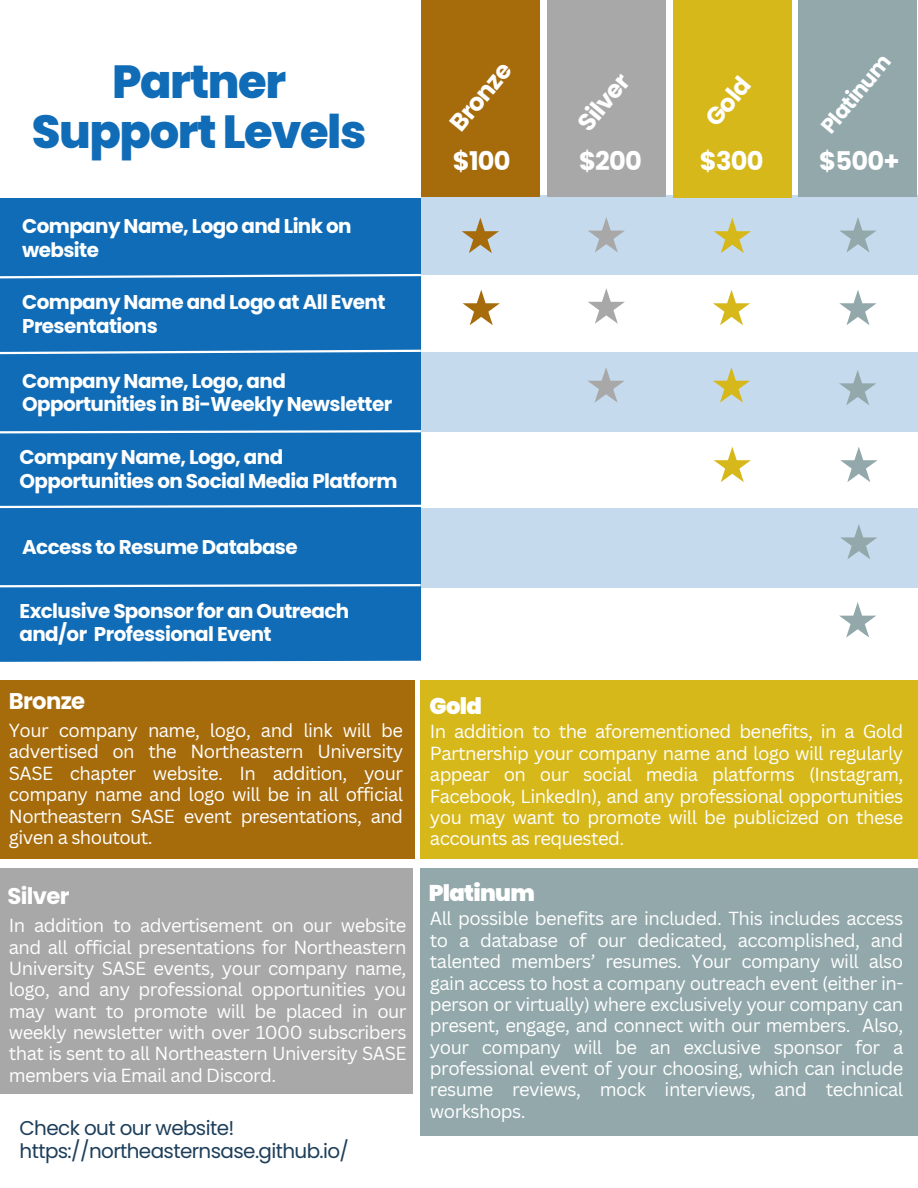
<style>
.page{position:relative;width:918px;height:1188px;background:#fff}
.page>*{position:absolute;margin:0;border:0;box-sizing:border-box;transform-origin:0 0}
.t1{font:800 46.35px/49.5px "Poppins";letter-spacing:-.03em;color:#106cb6;text-align:center}
.t2{font:700 25.8px "Poppins";letter-spacing:-.03em;color:#fff}
.t3{font:700 24.3px "Poppins";color:#fff}
.t4{font:700 22.8px "Poppins";letter-spacing:-.03em;color:#fff}
.t5{font:900 22.8px "Poppins";letter-spacing:-.03em;color:#fff}
.t6{font:700 21.3px "Poppins";color:#fff}
.t7{font:700 19.95px/23.7px "Poppins";letter-spacing:-.03em;color:#fff}
.t8{font:19.95px "Poppins";letter-spacing:-.03em;color:#1d3e5a}
.t9{font:18.45px/21.3px "Canva Sans";letter-spacing:-.03em;color:#fff;text-align:justify}
</style>
<div class="page">
<div style="left:414px;top:352px;width:504px;height:79px;background:#c5dbed"></div>
<div style="left:407px;top:508px;width:511px;height:79px;background:#c5dbed"></div>
<div style="left:0;top:198px;width:421px;height:464px;background:#106cb6"></div>
<div style="left:421px;top:196px;width:497px;height:79px;background:#c5dbed"></div>
<div style="left:421px;top:0;width:119px;height:197px;background:#a66b0b"></div>
<div style="left:673px;top:0;width:119px;height:197px;background:#d6b81b"></div>
<div style="left:547px;top:0;width:119px;height:197px;background:#a8a8a8"></div>
<div style="left:799px;top:0;width:118px;height:197px;background:#92a8ab"></div>
<svg style="left:462px;top:218px;width:37px;height:35px"></svg>
<svg style="left:588px;top:217px;width:37px;height:36px"></svg>
<svg style="left:714px;top:218px;width:37px;height:35px"></svg>
<svg style="left:839px;top:217px;width:38px;height:35px"></svg>
<svg style="left:713px;top:367px;width:37px;height:36px"></svg>
<svg style="left:713px;top:290px;width:37px;height:35px"></svg>
<svg style="left:588px;top:367px;width:37px;height:36px"></svg>
<svg style="left:588px;top:288px;width:37px;height:36px"></svg>
<svg style="left:714px;top:447px;width:37px;height:35px"></svg>
<svg style="left:839px;top:602px;width:37px;height:36px"></svg>
<svg style="left:839px;top:290px;width:38px;height:35px"></svg>
<svg style="left:839px;top:370px;width:37px;height:35px"></svg>
<svg style="left:840px;top:447px;width:37px;height:35px"></svg>
<svg style="left:840px;top:524px;width:37px;height:35px"></svg>
<div style="left:0;top:680px;width:414px;height:179px;background:#a66b0b"></div>
<div style="left:0;top:869px;width:413px;height:225px;background:#a8a8a8"></div>
<div style="left:421px;top:680px;width:497px;height:179px;background:#d6b81b"></div>
<div style="left:421px;top:869px;width:497px;height:267px;background:#92a8ab"></div>
<svg style="left:0;top:273px;width:421px;height:6px"></svg>
<svg style="left:0;top:349px;width:421px;height:6px"></svg>
<svg style="left:0;top:430px;width:423px;height:4px"></svg>
<svg style="left:0;top:584px;width:423px;height:4px"></svg>
<svg style="left:0;top:660px;width:421px;height:2px"></svg>
<svg style="left:0;top:504px;width:421px;height:5px"></svg>
<svg style="left:463px;top:290px;width:37px;height:35px"></svg>
<p class="t6" style="left:814px;top:121px;width:97px;rotate:-50deg">Platinum</p>
<p class="t3" style="left:442px;top:117px;width:83px;rotate:-50deg">Bronze</p>
<p class="t1" style="left:32px;top:57px;width:336px">Partner<br>Support Levels</p>
<p class="t3" style="left:569px;top:117px;width:68px;rotate:-50deg">Silver</p>
<p class="t3" style="left:697px;top:112px;width:57px;rotate:-50deg">Gold</p>
<p class="t2" style="left:453px;top:143px;width:59px">$100</p>
<p class="t2" style="left:579px;top:143px;width:64px">$200</p>
<p class="t2" style="left:700px;top:143px;width:65px">$300</p>
<p class="t2" style="left:819px;top:143px;width:82px">$500+</p>
<p class="t7" style="left:22px;top:215px;width:331px">Company Name, Logo and Link on website</p>
<p class="t7" style="left:22px;top:290px;width:365px">Company Name and Logo at All Event<br>Presentations</p>
<p class="t7" style="left:22px;top:369px;width:372px">Company Name, Logo, and<br>Opportunities in Bi-Weekly Newsletter</p>
<p class="t7" style="left:20px;top:445px;width:380px">Company Name, Logo, and<br>Opportunities on Social Media Platform</p>
<p class="t7" style="left:22px;top:535px;width:277px">Access to Resume Database</p>
<p class="t7" style="left:20px;top:599px;width:331px">Exclusive Sponsor for an Outreach and/or Professional Event</p>
<p class="t4" style="left:9px;top:685px;width:78px">Bronze</p>
<p class="t5" style="left:430px;top:690px;width:54px">Gold</p>
<p class="t9" style="left:9px;top:719px;width:396px">Your company name, logo, and link will be advertised on the Northeastern University SASE chapter website. In addition, your company name and logo will be in all official Northeastern SASE event presentations, and given a shoutout.</p>
<p class="t4" style="left:8px;top:880px;width:63px">Silver</p>
<p class="t9" style="left:9px;top:914px;width:399px">In addition to advertisement on our website and all official presentations for Northeastern University SASE events, your company name, logo, and any professional opportunities you may want to promote will be placed in our weekly newsletter with over 1000 subscribers that is sent to all Northeastern University SASE members via Email and Discord.</p>
<p class="t8" style="left:20px;top:1114px;width:216px">Check out our website!</p>
<p class="t8" style="left:20px;top:1137px;width:331px">https://northeasternsase.github.io/</p>
<p class="t9" style="left:430px;top:721px;width:475px">In addition to the aforementioned benefits, in a Gold Partnership your company name and logo will regularly appear on our social media platforms (Instagram, Facebook, LinkedIn), and any professional opportunities you may want to promote will be publicized on these accounts as requested.</p>
<p class="t5" style="left:429px;top:877px;width:108px">Platinum</p>
<p class="t9" style="left:430px;top:908px;width:475px">All possible benefits are included. This includes access to a database of our dedicated, accomplished, and talented members’ resumes. Your company will also gain access to host a company outreach event (either in&shy;person or virtually) where exclusively your company can present, engage, and connect with our members. Also, your company will be an exclusive sponsor for a professional event of your choosing, which can include resume reviews, mock interviews, and technical workshops.</p>
</div>
